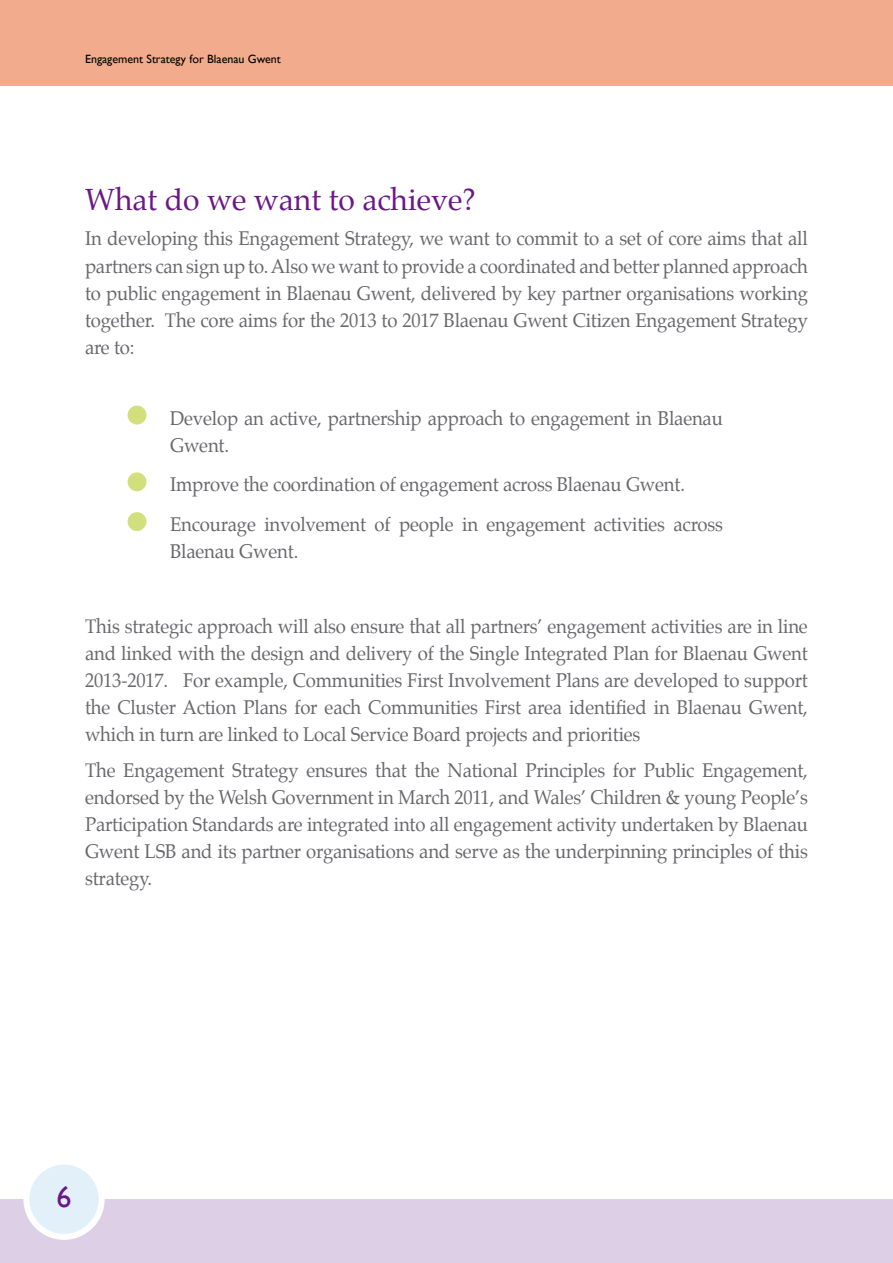
<style>
.page{position:relative;width:893px;height:1263px;background:#fff}
.page>*{position:absolute;margin:0;border:0;box-sizing:border-box;transform-origin:0 0}
.t1{font:30px "Palatino";color:#6b1785}
.t2{font:30px "Gill Sans";color:#6b1785}
.t3{font:19.5px/27px "Palatino";letter-spacing:-.01em;color:#68676c;text-align:justify;scale:.95 1}
.t4{font:12px "Gill Sans";color:#000}
</style>
<div class="page">
<div style="left:0;top:0;width:893px;height:85px;background:#f2ab8d"></div>
<div style="left:0;top:1199px;width:893px;height:64px;background:#ddd0e6"></div>
<div style="left:26px;top:1161px;width:76px;height:76px;background:#e2f0fa;border-radius:50%"></div>
<div style="left:23px;top:1158px;width:82px;height:82px;border:6px solid #fff;border-radius:50%"></div>
<div style="left:128px;top:406px;width:18px;height:18px;background:#d2df7d;border-radius:50%"></div>
<div style="left:128px;top:472px;width:18px;height:19px;background:#d2df7d;border-radius:50%"></div>
<div style="left:128px;top:512px;width:18px;height:19px;background:#d2df7d;border-radius:50%"></div>
<p class="t4" style="left:85px;top:52px;width:197px">Engagement Strategy for Blaenau Gwent</p>
<h1 class="t1" style="left:85px;top:175px;width:392px">What do we want to achieve?</h1>
<p class="t3" style="left:85px;top:225px;width:762px">In developing this Engagement Strategy, we want to commit to a set of core aims that all partners can sign up to. Also we want to provide a coordinated and better planned approach to public engagement in Blaenau Gwent, delivered by key partner organisations working together. The core aims for the 2013 to 2017 Blaenau Gwent Citizen Engagement Strategy are to:</p>
<p class="t3" style="left:170px;top:404px;width:583px">Develop an active, partnership approach to engagement in Blaenau<br>Gwent.</p>
<p class="t3" style="left:170px;top:465px;width:583px;line-height:39.8px">Improve the coordination of engagement across Blaenau Gwent.<br>Encourage involvement of people in engagement activities across</p>
<p class="t3" style="left:170px;top:538px;width:136px">Blaenau Gwent.</p>
<p class="t3" style="left:85px;top:613px;width:762px">This strategic approach will also ensure that all partners’ engagement activities are in line and linked with the design and delivery of the Single Integrated Plan for Blaenau Gwent 2013-2017. For example, Communities First Involvement Plans are developed to support the Cluster Action Plans for each Communities First area identified in Blaenau Gwent, which in turn are linked to Local Service Board projects and priorities</p>
<p class="t3" style="left:85px;top:757px;width:762px">The Engagement Strategy ensures that the National Principles for Public Engagement, endorsed by the Welsh Government in March 2011, and Wales’ Children &amp; young People’s Participation Standards are integrated into all engagement activity undertaken by Blaenau Gwent LSB and its partner organisations and serve as the underpinning principles of this strategy.</p>
<h1 class="t2" style="left:57px;top:1180px;width:16px">6</h1>
</div>
